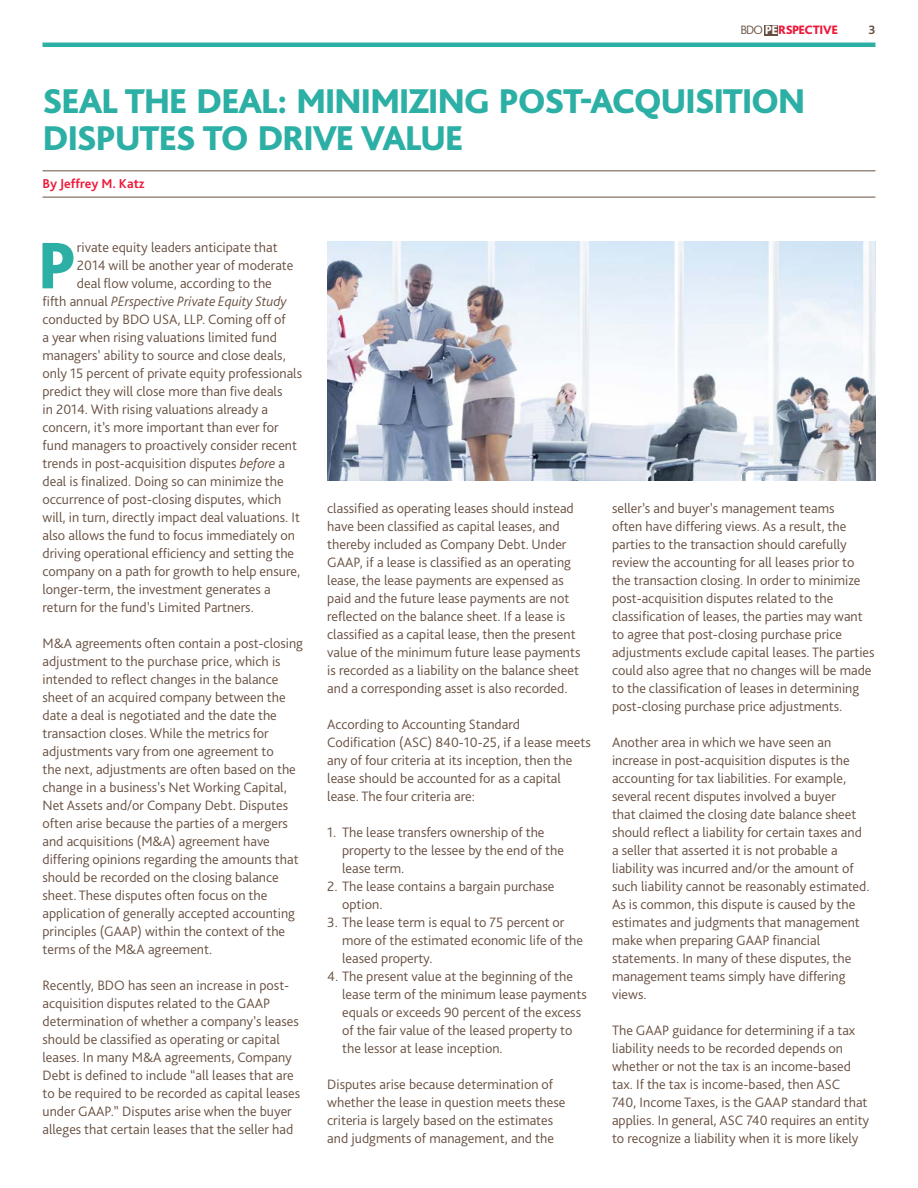
<style>
.page{position:relative;width:918px;height:1188px;background:#fff}
.page>*{position:absolute;margin:0;border:0;box-sizing:border-box;transform-origin:0 0}
.t1{font:800 68.85px "Bliss Pro";color:#2cafa4}
.t2{font:800 36px/37.5px "Bliss Pro";letter-spacing:-.04em;color:#2cafa4}
.t3{font:300 14.25px/18px "Bliss Pro";color:#685041}
.t4{font:italic 300 14.25px "Bliss Pro";color:#685041}
.t5{font:700 13.5px "Bliss Pro";color:#ed1a3b}
.t6{font:800 12.75px "Bliss Pro";letter-spacing:-.03em;color:#ed1a3b}
.t7{font:700 12.75px "Bliss Pro";color:#685041}
.s1{font-weight:300;color:#685041}
.s2{color:#fff}
.s3{font-style:normal}
.s4{font-style:italic}
</style>
<div class="page">
<div style="left:765px;top:25px;width:13px;height:10px;background:#685041"></div>
<hr style="left:43px;top:43px;width:832px;height:4px;background:#2cafa4">
<hr style="left:43px;top:170px;width:832px;height:1px;background:#685041">
<hr style="left:43px;top:197px;width:832px;height:1px;background:#685041">
<img style="left:327px;top:242px;width:548px;height:239px">
<p class="t6" style="left:740px;top:22px;width:99px"><span class="s1">BDO</span> <span class="s2">PE</span>RSPECTIVE</p>
<p class="t7" style="left:868px;top:22px;width:9px">3</p>
<h2 class="t2" style="left:43px;top:81px;width:765px">SEAL THE DEAL: MINIMIZING POST-ACQUISITION<br>DISPUTES TO DRIVE VALUE</h2>
<p class="t5" style="left:43px;top:175px;width:103px">By Jeffrey M. Katz</p>
<h1 class="t1" style="left:37px;top:223px;width:41px">P</h1>
<p class="t3" style="left:77px;top:238px;width:202px">rivate equity leaders anticipate that</p>
<p class="t3" style="left:77px;top:256px;width:218px">2014 will be another year of moderate</p>
<p class="t3" style="left:77px;top:274px;width:196px">deal flow volume, according to the</p>
<p class="t4" style="left:43px;top:293px;width:246px"><span class="s3">fifth annual</span> PErspective Private Equity Study</p>
<p class="t3" style="left:43px;top:310px;width:245px">conducted by BDO USA, LLP. Coming off of</p>
<p class="t3" style="left:43px;top:328px;width:236px">a year when rising valuations limited fund</p>
<p class="t3" style="left:43px;top:346px;width:245px">managers’ ability to source and close deals,</p>
<p class="t3" style="left:43px;top:364px;width:261px">only 15 percent of private equity professionals</p>
<p class="t3" style="left:43px;top:382px;width:241px">predict they will close more than five deals</p>
<p class="t3" style="left:43px;top:400px;width:227px">in 2014. With rising valuations already a</p>
<p class="t3" style="left:43px;top:418px;width:238px">concern, it’s more important than ever for</p>
<p class="t3" style="left:43px;top:436px;width:256px">fund managers to proactively consider recent</p>
<p class="t3" style="left:43px;top:454px;width:244px">trends in post-acquisition disputes <span class="s4">before</span> a</p>
<p class="t3" style="left:43px;top:472px;width:243px">deal is finalized. Doing so can minimize the</p>
<p class="t3" style="left:43px;top:490px;width:240px">occurrence of post-closing disputes, which</p>
<p class="t3" style="left:43px;top:508px;width:259px">will, in turn, directly impact deal valuations. It</p>
<p class="t3" style="left:43px;top:526px;width:254px">also allows the fund to focus immediately on</p>
<p class="t3" style="left:43px;top:544px;width:253px">driving operational efficiency and setting the</p>
<p class="t3" style="left:43px;top:562px;width:259px">company on a path for growth to help ensure,</p>
<p class="t3" style="left:43px;top:580px;width:230px">longer-term, the investment generates a</p>
<p class="t3" style="left:43px;top:598px;width:213px">return for the fund’s Limited Partners.</p>
<p class="t3" style="left:43px;top:634px;width:262px">M&amp;A agreements often contain a post-closing adjustment to the purchase price, which is intended to reflect changes in the balance sheet of an acquired company between the date a deal is negotiated and the date the transaction closes. While the metrics for adjustments vary from one agreement to<br>the next, adjustments are often based on the change in a business’s Net Working Capital, Net Assets and/or Company Debt. Disputes often arise because the parties of a mergers and acquisitions (M&amp;A) agreement have differing opinions regarding the amounts that should be recorded on the closing balance sheet. These disputes often focus on the application of generally accepted accounting principles (GAAP) within the context of the terms of the M&amp;A agreement.</p>
<p class="t3" style="left:43px;top:976px;width:259px">Recently, BDO has seen an increase in post&shy;acquisition disputes related to the GAAP determination of whether a company’s leases should be classified as operating or capital leases. In many M&amp;A agreements, Company Debt is defined to include “all leases that are to be required to be recorded as capital leases under GAAP.” Disputes arise when the buyer alleges that certain leases that the seller had</p>
<p class="t3" style="left:327px;top:499px;width:255px">classified as operating leases should instead have been classified as capital leases, and thereby included as Company Debt. Under GAAP, if a lease is classified as an operating lease, the lease payments are expensed as paid and the future lease payments are not reflected on the balance sheet. If a lease is classified as a capital lease, then the present value of the minimum future lease payments is recorded as a liability on the balance sheet and a corresponding asset is also recorded.</p>
<p class="t3" style="left:327px;top:715px;width:265px">According to Accounting Standard Codification (ASC) 840-10-25, if a lease meets any of four criteria at its inception, then the lease should be accounted for as a capital lease. The four criteria are:</p>
<p class="t3" style="left:342px;top:823px;width:223px;text-indent:-15px">1. The lease transfers ownership of the property to the lessee by the end of the lease term.</p>
<p class="t3" style="left:342px;top:877px;width:214px;text-indent:-15px">2. The lease contains a bargain purchase option.</p>
<p class="t3" style="left:342px;top:913px;width:243px;text-indent:-15px">3. The lease term is equal to 75 percent or more of the estimated economic life of the leased property.</p>
<p class="t3" style="left:342px;top:967px;width:246px;text-indent:-15px">4. The present value at the beginning of the lease term of the minimum lease payments equals or exceeds 90 percent of the excess of the fair value of the leased property to the lessor at lease inception.</p>
<p class="t3" style="left:327px;top:1075px;width:240px">Disputes arise because determination of whether the lease in question meets these criteria is largely based on the estimates and judgments of management, and the</p>
<p class="t3" style="left:612px;top:499px;width:264px">seller’s and buyer’s management teams<br>often have differing views. As a result, the parties to the transaction should carefully review the accounting for all leases prior to the transaction closing. In order to minimize post-acquisition disputes related to the classification of leases, the parties may want to agree that post-closing purchase price adjustments exclude capital leases. The parties could also agree that no changes will be made to the classification of leases in determining post-closing purchase price adjustments.</p>
<p class="t3" style="left:612px;top:733px;width:259px">Another area in which we have seen an increase in post-acquisition disputes is the accounting for tax liabilities. For example, several recent disputes involved a buyer<br>that claimed the closing date balance sheet should reflect a liability for certain taxes and a seller that asserted it is not probable a liability was incurred and/or the amount of such liability cannot be reasonably estimated.<br>As is common, this dispute is caused by the estimates and judgments that management make when preparing GAAP financial statements. In many of these disputes, the management teams simply have differing views.</p>
<p class="t3" style="left:612px;top:1021px;width:259px">The GAAP guidance for determining if a tax liability needs to be recorded depends on whether or not the tax is an income-based tax. If the tax is income-based, then ASC<br>740, Income Taxes, is the GAAP standard that applies. In general, ASC 740 requires an entity to recognize a liability when it is more likely</p>
</div>
